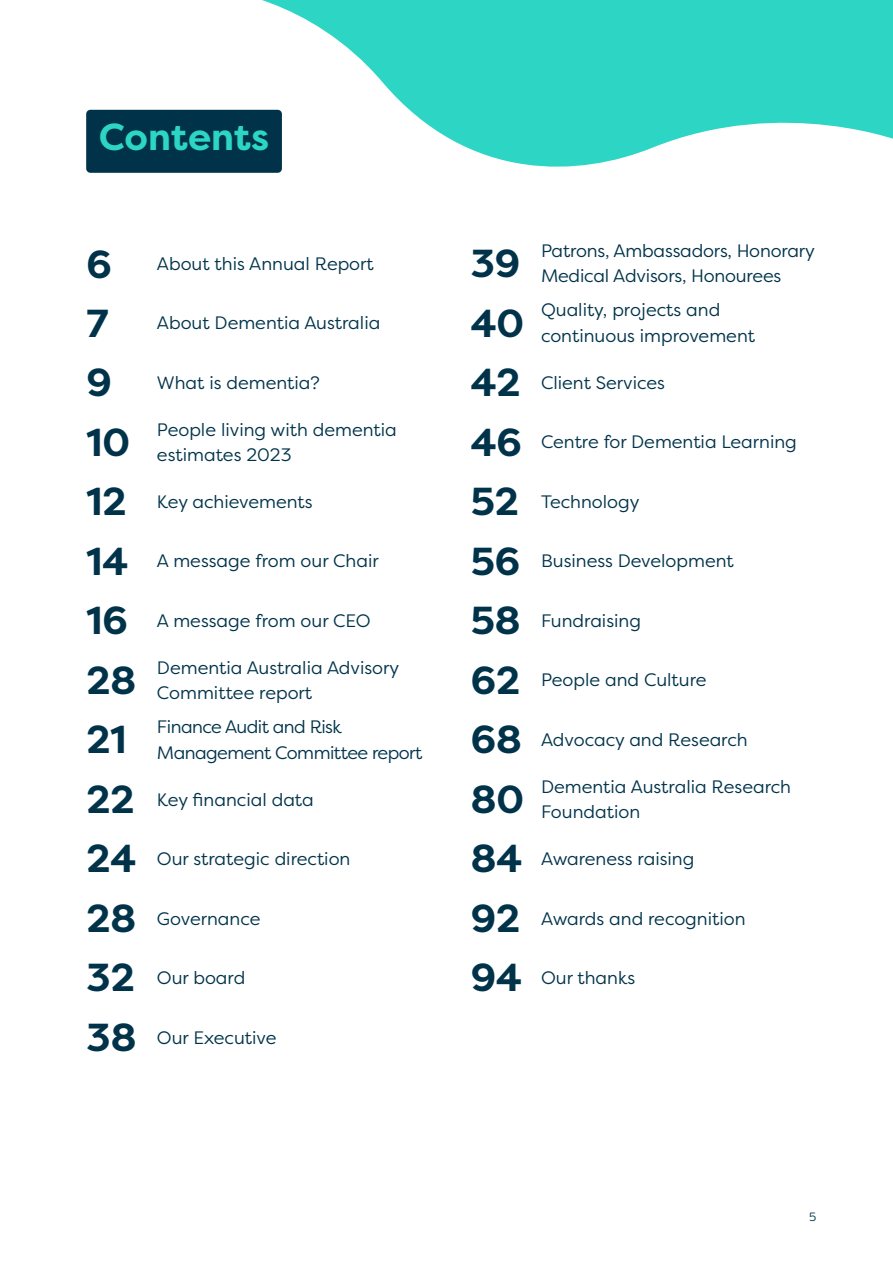
<style>
.page{position:relative;width:893px;height:1263px;background:#fff}
.page>*{position:absolute;margin:0;border:0;box-sizing:border-box;transform-origin:0 0}
.t1{font:700 39px "Filson Pro";color:#00334a}
.t2{font:700 37.5px "Filson Pro";color:#2cd5c4}
.t3{font:18px/25.5px "Filson Pro";color:#00334a}
.t4{font:18px/25.5px "Filson Pro";letter-spacing:-.03em;color:#00334a}
.t5{font:12px "Filson Pro";color:#003349}
.s1{font-weight:700;font-size:39px}
</style>
<div class="page">
<svg style="left:214px;top:0;width:679px;height:167px;fill:#2cd5c4"></svg>
<div style="left:86px;top:110px;width:196px;height:63px;background:#003349;border-radius:4px"></div>
<h2 class="t2" style="left:99px;top:113px;width:172px">Contents</h2>
<p class="t3" style="left:87px;top:250px;width:289px"><span class="s1">6</span> About this Annual Report</p>
<p class="t3" style="left:87px;top:310px;width:295px"><span class="s1">7</span> About Dementia Australia</p>
<p class="t3" style="left:87px;top:369px;width:235px"><span class="s1">9</span> What is dementia?</p>
<h1 class="t1" style="left:87px;top:418px;width:45px">10</h1>
<p class="t3" style="left:157px;top:416px;width:241px">People living with dementia estimates 2023</p>
<p class="t3" style="left:87px;top:488px;width:227px"><span class="s1">12</span> Key achievements</p>
<p class="t3" style="left:87px;top:548px;width:294px"><span class="s1">14</span> A message from our Chair</p>
<p class="t3" style="left:87px;top:607px;width:286px"><span class="s1">16</span> A message from our CEO</p>
<h1 class="t1" style="left:87px;top:655px;width:51px">28</h1>
<p class="t3" style="left:157px;top:654px;width:244px">Dementia Australia Advisory<br>Committee report</p>
<h1 class="t1" style="left:87px;top:715px;width:42px">21</h1>
<p class="t4" style="left:157px;top:714px;width:267px">Finance Audit and Risk<br>Management Committee report</p>
<p class="t3" style="left:87px;top:786px;width:229px"><span class="s1">22</span> Key financial data</p>
<p class="t3" style="left:87px;top:845px;width:265px"><span class="s1">24</span> Our strategic direction</p>
<p class="t3" style="left:87px;top:905px;width:175px"><span class="s1">28</span> Governance</p>
<p class="t3" style="left:87px;top:964px;width:160px"><span class="s1">32</span> Our board</p>
<p class="t3" style="left:87px;top:1024px;width:191px"><span class="s1">38</span> Our Executive</p>
<h1 class="t1" style="left:471px;top:239px;width:51px">39</h1>
<p class="t3" style="left:541px;top:237px;width:275px">Patrons, Ambassadors, Honorary<br>Medical Advisors, Honourees</p>
<h1 class="t1" style="left:471px;top:298px;width:55px">40</h1>
<p class="t3" style="left:541px;top:297px;width:215px">Quality, projects and continuous improvement</p>
<p class="t3" style="left:471px;top:369px;width:196px"><span class="s1">42</span> Client Services</p>
<p class="t3" style="left:471px;top:429px;width:328px"><span class="s1">46</span> Centre for Dementia Learning</p>
<p class="t3" style="left:471px;top:488px;width:170px"><span class="s1">52</span> Technology</p>
<p class="t3" style="left:471px;top:548px;width:265px"><span class="s1">56</span> Business Development</p>
<p class="t3" style="left:471px;top:607px;width:172px"><span class="s1">58</span> Fundraising</p>
<p class="t3" style="left:471px;top:667px;width:237px"><span class="s1">62</span> People and Culture</p>
<p class="t3" style="left:471px;top:726px;width:279px"><span class="s1">68</span> Advocacy and Research</p>
<h1 class="t1" style="left:471px;top:775px;width:55px">80</h1>
<p class="t3" style="left:541px;top:773px;width:252px">Dementia Australia Research<br>Foundation</p>
<p class="t3" style="left:471px;top:845px;width:225px"><span class="s1">84</span> Awareness raising</p>
<p class="t3" style="left:471px;top:905px;width:276px"><span class="s1">92</span> Awards and recognition</p>
<p class="t3" style="left:471px;top:964px;width:166px"><span class="s1">94</span> Our thanks</p>
<p class="t5" style="left:809px;top:1209px;width:9px">5</p>
</div>
